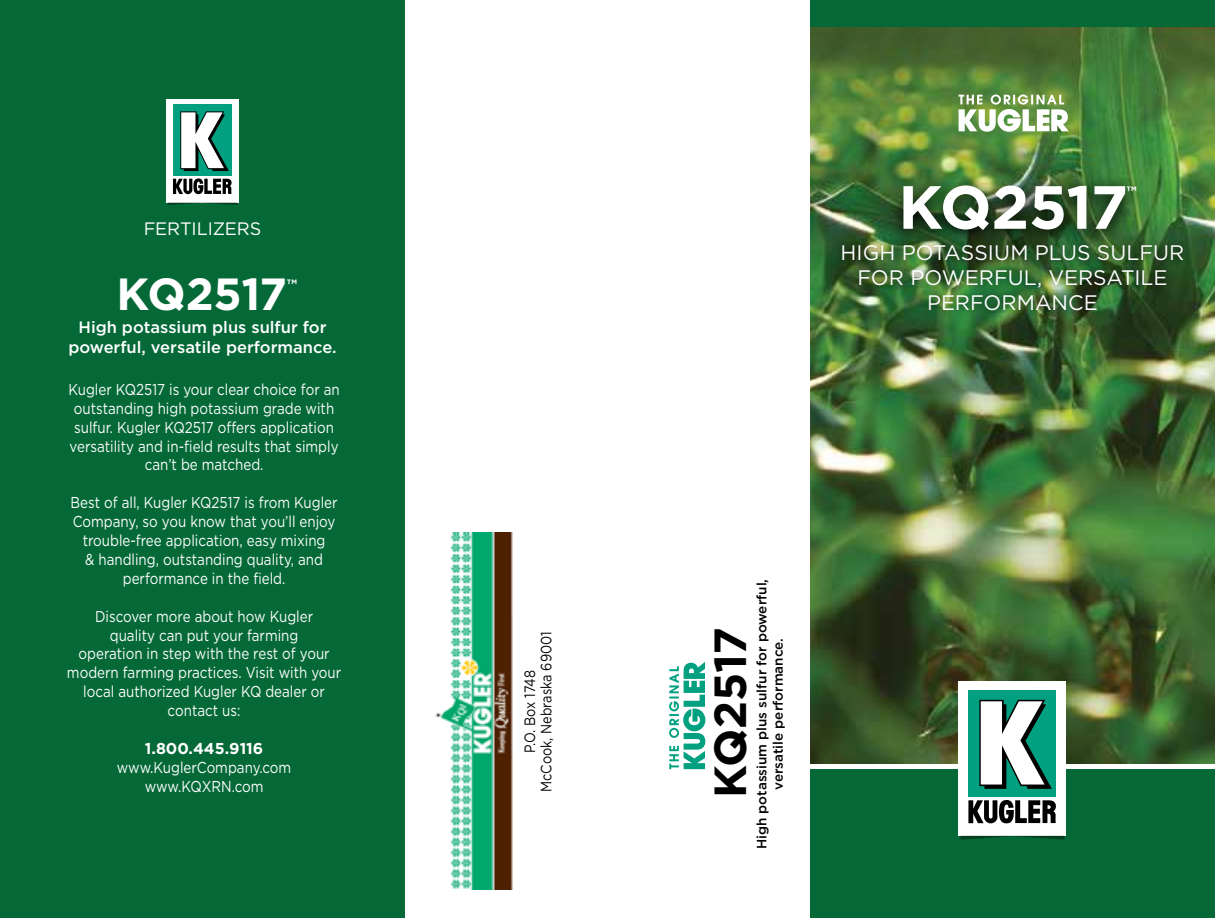
<style>
.page{position:relative;width:1215px;height:918px;background:#fff}
.page>*{position:absolute;margin:0;border:0;box-sizing:border-box;transform-origin:0 0}
.t1{font:700 60.9px "Gotham HTF";letter-spacing:-.015em;color:#fff}
.t2{font:700 45px "Gotham HTF";letter-spacing:-.01em;color:#000}
.t3{font:700 45px "Gotham HTF";letter-spacing:-.01em;color:#fff}
.t4{font:21px/25.2px "Gotham HTF";color:#fff;text-align:center}
.t5{font:18px "Gotham HTF";letter-spacing:-.01em;color:#fff}
.t6{font:500 16.5px/19.8px "Gotham HTF";color:#fff;text-align:center}
.t7{font:15.75px/18.9px "Gotham HTF";color:#fff;text-align:center;scale:.85 1}
.t8{font:700 15.75px "Gotham HTF";color:#fff}
.t9{font:15px/16.5px "Gotham HTF";color:#000;text-align:center;scale:.85 1}
.t10{font:700 15px "Gotham HTF";color:#fff}
.t11{font:500 13.5px/16.5px "Gotham HTF";color:#000;text-align:center}
</style>
<div class="page">
<img style="left:810px;top:221px;width:405px;height:542px">
<img style="left:810px;top:27px;width:405px;height:194px">
<div style="left:0;top:0;width:405px;height:918px;background:#046937"></div>
<div style="left:810px;top:769px;width:405px;height:149px;background:#046937"></div>
<div style="left:959px;top:681px;width:107px;height:155px;background:#fff"></div>
<svg style="left:968px;top:800px;width:88px;height:23px"></svg>
<div style="left:968px;top:690px;width:88px;height:106px;background:#00a080"></div>
<svg style="left:979px;top:700px;width:73px;height:89px"></svg>
<svg style="left:960px;top:836px;width:105px;height:4px"></svg>
<div style="left:166px;top:99px;width:73px;height:103px;background:#fff"></div>
<svg style="left:173px;top:178px;width:59px;height:16px"></svg>
<div style="left:173px;top:105px;width:59px;height:71px;background:#00a080"></div>
<svg style="left:180px;top:111px;width:49px;height:60px"></svg>
<svg style="left:168px;top:202px;width:69px;height:3px"></svg>
<img style="left:888px;top:174px;width:262px;height:63px">
<div style="left:835px;top:237px;width:356px;height:81px;background:#000;opacity:.75"></div>
<div style="left:810px;top:0;width:405px;height:27px;background:#046937"></div>
<svg style="left:959px;top:94px;width:110px;height:38px"></svg>
<img style="left:435px;top:532px;width:78px;height:357px">
<svg style="left:669px;top:662px;width:36px;height:107px"></svg>
<p class="t5" style="left:144px;top:219px;width:119px">FERTILIZERS</p>
<h2 class="t3" style="left:117px;top:268px;width:172px">KQ2517</h2>
<p class="t10" style="left:287px;top:276px;width:12px">™</p>
<p class="t6" style="left:68px;top:317px;width:270px">High potassium plus sulfur for powerful, versatile performance.</p>
<p class="t7" style="left:68px;top:380px;width:321px">Kugler KQ2517 is your clear choice for an outstanding high potassium grade with sulfur. Kugler KQ2517 offers application versatility and in-field results that simply can’t be matched.</p>
<p class="t7" style="left:71px;top:493px;width:316px">Best of all, Kugler KQ2517 is from Kugler Company, so you know that you’ll enjoy trouble-free application, easy mixing<br>&amp; handling, outstanding quality, and performance in the field.</p>
<p class="t7" style="left:67px;top:606px;width:324px">Discover more about how Kugler<br>quality can put your farming<br>operation in step with the rest of your modern farming practices. Visit with your local authorized Kugler KQ dealer or contact us:</p>
<p class="t8" style="left:145px;top:739px;width:120px">1.800.445.9116</p>
<p class="t7" style="left:117px;top:758px;width:207px">www.KuglerCompany.com www.KQXRN.com</p>
<h1 class="t1" style="left:898px;top:172px;width:231px">KQ2517</h1>
<p class="t10" style="left:1127px;top:183px;width:12px">™</p>
<h3 class="t4" style="left:841px;top:239px;width:345px">HIGH POTASSIUM PLUS SULFUR<br>FOR POWERFUL, VERSATILE<br>PERFORMANCE</h3>
<p class="t9" style="left:521px;top:792px;width:190px;rotate:-90deg">P.O. Box 1748<br>McCook, Nebraska 69001</p>
<h2 class="t2" style="left:704px;top:798px;width:172px;rotate:-90deg">KQ2517</h2>
<p class="t11" style="left:753px;top:849px;width:272px;rotate:-90deg">High potassium plus sulfur for powerful, versatile performance.</p>
</div>
